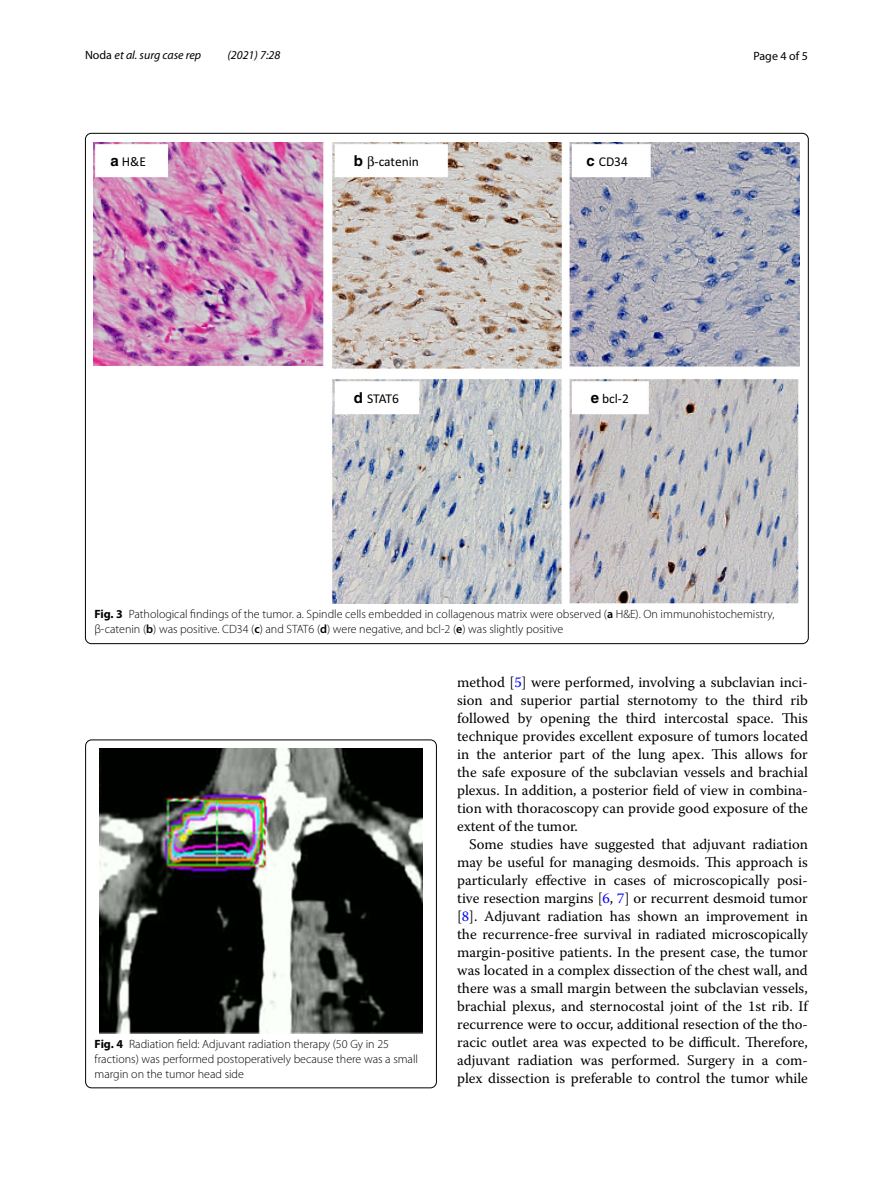
<style>
.page{position:relative;width:893px;height:1187px;background:#fff}
.page>*{position:absolute;margin:0;border:0;box-sizing:border-box;transform-origin:0 0}
.t1{font:14.7px/18px "Warnock Pro";color:#000;text-align:justify}
.t2{font:13.5px "Calibri";letter-spacing:-.005em;color:#000}
.t3{font:300 12px/15px "Myriad Pro";color:#000}
.t4{font:italic 12px "Myriad Pro";color:#000}
.t5{font:12px "Myriad Pro";color:#000}
.s1{font-style:normal}
.s2{font-family:"Helvetica";font-weight:700;font-size:15px}
.s3{font-weight:700}
.s4{font-weight:600}
.s5{color:#00f}
</style>
<div class="page">
<img style="left:94px;top:142px;width:706px;height:461px">
<img style="left:99px;top:748px;width:324px;height:285px">
<div style="left:85px;top:739px;width:352px;height:348px;border:1px solid #000;border-radius:6px"></div>
<svg style="left:368px;top:156px;width:6px;height:13px"></svg>
<p class="t4" style="left:85px;top:48px;width:118px"><span class="s1">Noda</span> et al. surg case rep</p>
<p class="t4" style="left:227px;top:48px;width:54px">(2021) 7:28</p>
<p class="t5" style="left:753px;top:48px;width:56px">Page 4 of 5</p>
<p class="t2" style="left:110px;top:153px;width:37px"><span class="s2">a</span> H&amp;E</p>
<p class="t2" style="left:354px;top:153px;width:66px"><span class="s2">b</span> -catenin</p>
<p class="t2" style="left:586px;top:153px;width:43px"><span class="s2">c</span> CD34</p>
<p class="t2" style="left:354px;top:389px;width:47px"><span class="s2">d</span> STAT6</p>
<p class="t2" style="left:591px;top:389px;width:40px"><span class="s2">e</span> bcl-2</p>
<p class="t3" style="left:94px;top:607px;width:681px"><span class="s3">Fig. 3</span> Pathological findings of the tumor. a. Spindle cells embedded in collagenous matrix were observed (<span class="s4">a</span> H&amp;E). On immunohistochemistry, β-catenin (<span class="s4">b</span>) was positive. CD34 (<span class="s4">c</span>) and STAT6 (<span class="s4">d</span>) were negative, and bcl-2 (<span class="s4">e</span>) was slightly positive</p>
<p class="t3" style="left:95px;top:1036px;width:325px"><span class="s3">Fig. 4</span> Radiation field: Adjuvant radiation therapy (50 Gy in 25 fractions) was performed postoperatively because there was a small margin on the tumor head side</p>
<p class="t1" style="left:457px;top:672px;width:352px">method [<span class="s5">5</span>] were performed, involving a subclavian inci&shy;sion and superior partial sternotomy to the third rib followed by opening the third intercostal space. This technique provides excellent exposure of tumors located in the anterior part of the lung apex. This allows for the safe exposure of the subclavian vessels and brachial plexus. In addition, a posterior field of view in combina&shy;tion with thoracoscopy can provide good exposure of the extent of the tumor.</p>
<p class="t1" style="left:457px;top:834px;width:352px;text-indent:12px">Some studies have suggested that adjuvant radiation may be useful for managing desmoids. This approach is particularly effective in cases of microscopically posi&shy;tive resection margins [<span class="s5">6</span>, <span class="s5">7</span>] or recurrent desmoid tumor [<span class="s5">8</span>]. Adjuvant radiation has shown an improvement in the recurrence-free survival in radiated microscopically margin-positive patients. In the present case, the tumor was located in a complex dissection of the chest wall, and there was a small margin between the subclavian vessels, brachial plexus, and sternocostal joint of the 1st rib. If recurrence were to occur, additional resection of the tho&shy;racic outlet area was expected to be difficult. Therefore, adjuvant radiation was performed. Surgery in a com&shy;plex dissection is preferable to control the tumor while</p>
</div>
